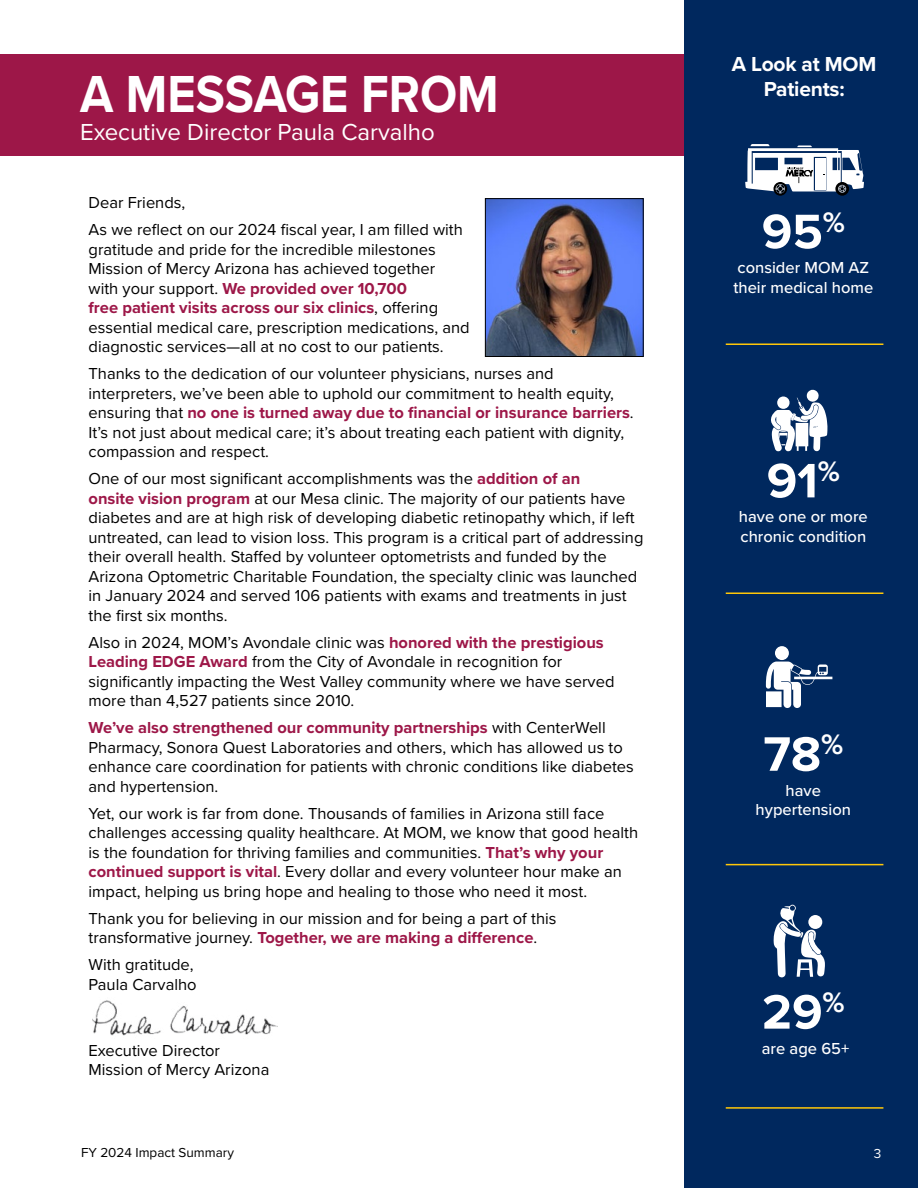
<style>
.page{position:relative;width:918px;height:1188px;background:#fff}
.page>*{position:absolute;margin:0;border:0;box-sizing:border-box;transform-origin:0 0}
.t1{font:700 54px "Proxima Nova";color:#fff;scale:.9 1}
.t2{font:700 50.1px "Proxima Nova";color:#fff}
.t3{font:24px "Proxima Nova";color:#fff}
.t4{font:700 21px/25.5px "Proxima Nova";letter-spacing:-.01em;color:#fff;text-align:center}
.t5{font:16.5px/19.5px "Proxima Nova";color:#000}
.t6{font:500 16.5px/19.8px "Proxima Nova";color:#fff}
.t7{font:13.5px "Proxima Nova";color:#000}
.t8{font:13.5px "Proxima Nova";color:#fff}
.s1{font-weight:700;color:#9d1748}
</style>
<div class="page">
<div style="left:0;top:54px;width:726px;height:101px;background:#9d1748"></div>
<img style="left:92px;top:1000px;width:186px;height:36px">
<img style="left:487px;top:200px;width:155px;height:155px">
<div style="left:485px;top:198px;width:159px;height:159px;border:1px solid #000"></div>
<div style="left:685px;top:0;width:233px;height:1188px;background:#00285e"></div>
<svg style="left:745px;top:144px;width:119px;height:52px"></svg>
<svg style="left:766px;top:662px;width:66px;height:46px"></svg>
<div style="left:775px;top:646px;width:14px;height:14px;background:#fff;border-radius:50%"></div>
<svg style="left:771px;top:390px;width:56px;height:62px"></svg>
<svg style="left:773px;top:905px;width:52px;height:72px"></svg>
<hr style="left:726px;top:343px;width:157px;height:2px;background:#ffc709">
<hr style="left:726px;top:864px;width:157px;height:1px;background:#ffc709">
<hr style="left:726px;top:592px;width:157px;height:2px;background:#ffc709">
<hr style="left:726px;top:1107px;width:157px;height:2px;background:#ffc709">
<h1 class="t1" style="left:80px;top:53px;width:467px">A MESSAGE FROM</h1>
<h3 class="t3" style="left:80px;top:114px;width:356px">Executive Director Paula Carvalho</h3>
<p class="t5" style="left:89px;top:188px;width:376px;line-height:27px">Dear Friends,<br>As we reflect on our 2024 fiscal year, I am filled with</p>
<p class="t5" style="left:89px;top:239px;width:383px">gratitude and pride for the incredible milestones Mission of Mercy Arizona has achieved together<br>with your support. <span class="s1">We provided over 10,700<br>free patient visits across our six clinics</span>, offering essential medical care, prescription medications, and diagnostic services—all at no cost to our patients.</p>
<p class="t5" style="left:89px;top:363px;width:547px">Thanks to the dedication of our volunteer physicians, nurses and interpreters, we’ve been able to uphold our commitment to health equity, ensuring that <span class="s1">no one is turned away due to financial or insurance barriers</span>.<br>It’s not just about medical care; it’s about treating each patient with dignity, compassion and respect.</p>
<p class="t5" style="left:89px;top:468px;width:556px">One of our most significant accomplishments was the <span class="s1">addition of an<br>onsite vision program</span> at our Mesa clinic. The majority of our patients have diabetes and are at high risk of developing diabetic retinopathy which, if left untreated, can lead to vision loss. This program is a critical part of addressing their overall health. Staffed by volunteer optometrists and funded by the Arizona Optometric Charitable Foundation, the specialty clinic was launched in January 2024 and served 106 patients with exams and treatments in just the first six months.</p>
<p class="t5" style="left:89px;top:632px;width:527px">Also in 2024, MOM’s Avondale clinic was <span class="s1">honored with the prestigious Leading EDGE Award</span> from the City of Avondale in recognition for significantly impacting the West Valley community where we have served more than 4,527 patients since 2010.</p>
<p class="t5" style="left:89px;top:717px;width:547px"><span class="s1">We’ve also strengthened our community partnerships</span> with CenterWell Pharmacy, Sonora Quest Laboratories and others, which has allowed us to enhance care coordination for patients with chronic conditions like diabetes and hypertension.</p>
<p class="t5" style="left:89px;top:803px;width:551px">Yet, our work is far from done. Thousands of families in Arizona still face challenges accessing quality healthcare. At MOM, we know that good health is the foundation for thriving families and communities. <span class="s1">That’s why your continued support is vital</span>. Every dollar and every volunteer hour make an impact, helping us bring hope and healing to those who need it most.</p>
<p class="t5" style="left:89px;top:908px;width:470px">Thank you for believing in our mission and for being a part of this transformative journey. <span class="s1">Together, we are making a difference</span>.</p>
<p class="t5" style="left:89px;top:954px;width:110px">With gratitude,<br>Paula Carvalho</p>
<p class="t5" style="left:89px;top:1040px;width:182px">Executive Director<br>Mission of Mercy Arizona</p>
<p class="t7" style="left:81px;top:1142px;width:154px">FY 2024 Impact Summary</p>
<p class="t4" style="left:732px;top:50px;width:146px">A Look at MOM<br>Patients:</p>
<h2 class="t2" style="left:762px;top:194px;width:85px">95<sup>%</sup></h2>
<p class="t6" style="left:733px;top:257px;width:141px">consider MOM AZ their medical home</p>
<h2 class="t2" style="left:767px;top:443px;width:75px">91<sup>%</sup></h2>
<p class="t6" style="left:739px;top:506px;width:130px">have one or more chronic condition</p>
<h2 class="t2" style="left:763px;top:717px;width:81px">78<sup>%</sup></h2>
<p class="t6" style="left:756px;top:780px;width:97px;text-align:center">have hypertension</p>
<h2 class="t2" style="left:762px;top:975px;width:84px">29<sup>%</sup></h2>
<p class="t6" style="left:762px;top:1038px;width:89px">are age 65+</p>
<p class="t8" style="left:874px;top:1143px;width:9px">3</p>
</div>
